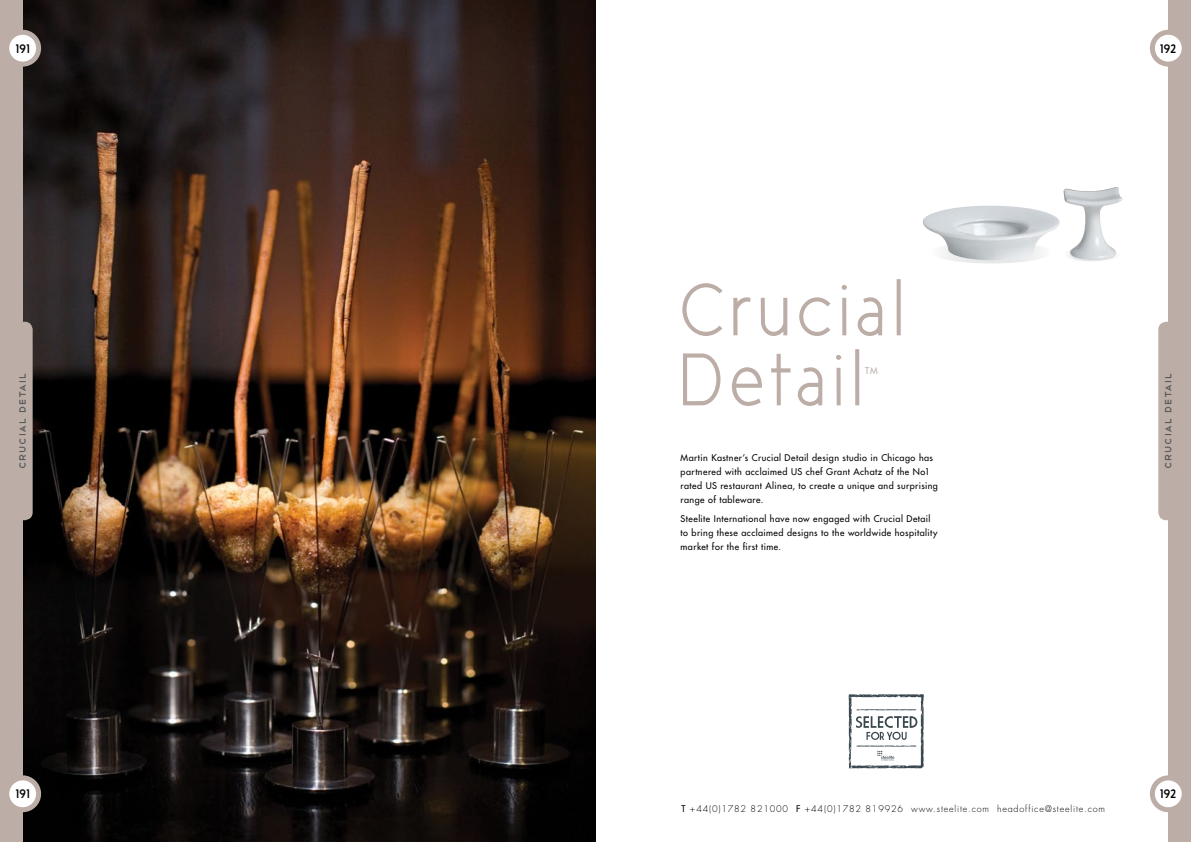
<style>
.page{position:relative;width:1191px;height:842px;background:#fff}
.page>*{position:absolute;margin:0;border:0;box-sizing:border-box;transform-origin:0 0}
.t1{font:75px/70px "New Cicle Semi";letter-spacing:.075em;color:#bcada7}
.t2{font:12px "Telegrafico";letter-spacing:.07em;color:#58595b}
.t3{font:12px "Market Deco";color:#000}
.t4{font:9px/14px "Futura";letter-spacing:.05em;color:#000}
.t5{font:300 9px "Futura";letter-spacing:.09em;color:#000}
.t6{font:9px "Futura";color:#bcada7}
.s1{font-weight:400}
</style>
<div class="page">
<svg style="left:848px;top:694px;width:75px;height:74px"></svg>
<div style="left:1063px;top:247px;width:56px;height:14px;background:#e6e7e8;border-radius:50%"></div>
<div style="left:1069px;top:248px;width:47px;height:12px;background:#d1d3d4;border-radius:50%"></div>
<img style="left:1063px;top:187px;width:59px;height:72px">
<div style="left:931px;top:241px;width:120px;height:22px;background:#e6e7e8;border-radius:50%"></div>
<img style="left:922px;top:206px;width:138px;height:54px">
<img style="left:23px;top:0;width:572px;height:842px">
<div style="left:1168px;top:0;width:23px;height:842px;background:#bcada7"></div>
<svg style="left:1152px;top:778px;width:32px;height:32px"></svg>
<div style="left:1149px;top:775px;width:37px;height:37px;border:5px solid #bcada7;border-radius:50%"></div>
<svg style="left:1152px;top:32px;width:32px;height:32px"></svg>
<div style="left:1149px;top:30px;width:37px;height:37px;border:5px solid #bcada7;border-radius:50%"></div>
<div style="left:0;top:0;width:23px;height:842px;background:#bcada7"></div>
<div style="left:7px;top:778px;width:32px;height:32px;background:#fff;border-radius:50%"></div>
<div style="left:4px;top:775px;width:37px;height:37px;border:5px solid #bcada7;border-radius:50%"></div>
<div style="left:7px;top:32px;width:32px;height:32px;background:#fff;border-radius:50%"></div>
<div style="left:4px;top:30px;width:37px;height:37px;border:5px solid #bcada7;border-radius:50%"></div>
<div style="left:13px;top:322px;width:20px;height:198px;background:#bcada7;border-radius:8px"></div>
<div style="left:1158px;top:322px;width:20px;height:198px;background:#bcada7;border-radius:8px"></div>
<p class="t3" style="left:15px;top:42px;width:16px">191</p>
<p class="t3" style="left:1160px;top:42px;width:18px">192</p>
<p class="t1" style="left:680px;top:275px;width:225px">Crucial<br>Detail</p>
<p class="t6" style="left:865px;top:365px;width:14px">TM</p>
<p class="t2" style="left:15px;top:469px;width:97px;rotate:-90deg">CRUCIAL DETAIL</p>
<p class="t2" style="left:1160px;top:469px;width:97px;rotate:-90deg">CRUCIAL DETAIL</p>
<p class="t4" style="left:680px;top:450px;width:259px">Martin Kastner’s Crucial Detail design studio in Chicago has partnered with acclaimed US chef Grant Achatz of the No1 rated US restaurant Alinea, to create a unique and surprising range of tableware.</p>
<p class="t4" style="left:680px;top:512px;width:258px">Steelite International have now engaged with Crucial Detail to bring these acclaimed designs to the worldwide hospitality market for the first time.</p>
<p class="t3" style="left:15px;top:787px;width:16px">191</p>
<p class="t5" style="left:681px;top:803px;width:425px"><span class="s1">T</span> +44(0)1782 821000 <span class="s1">F</span> +44(0)1782 819926 www.steelite.com headoffice@steelite.com</p>
<p class="t3" style="left:1160px;top:787px;width:18px">192</p>
</div>
